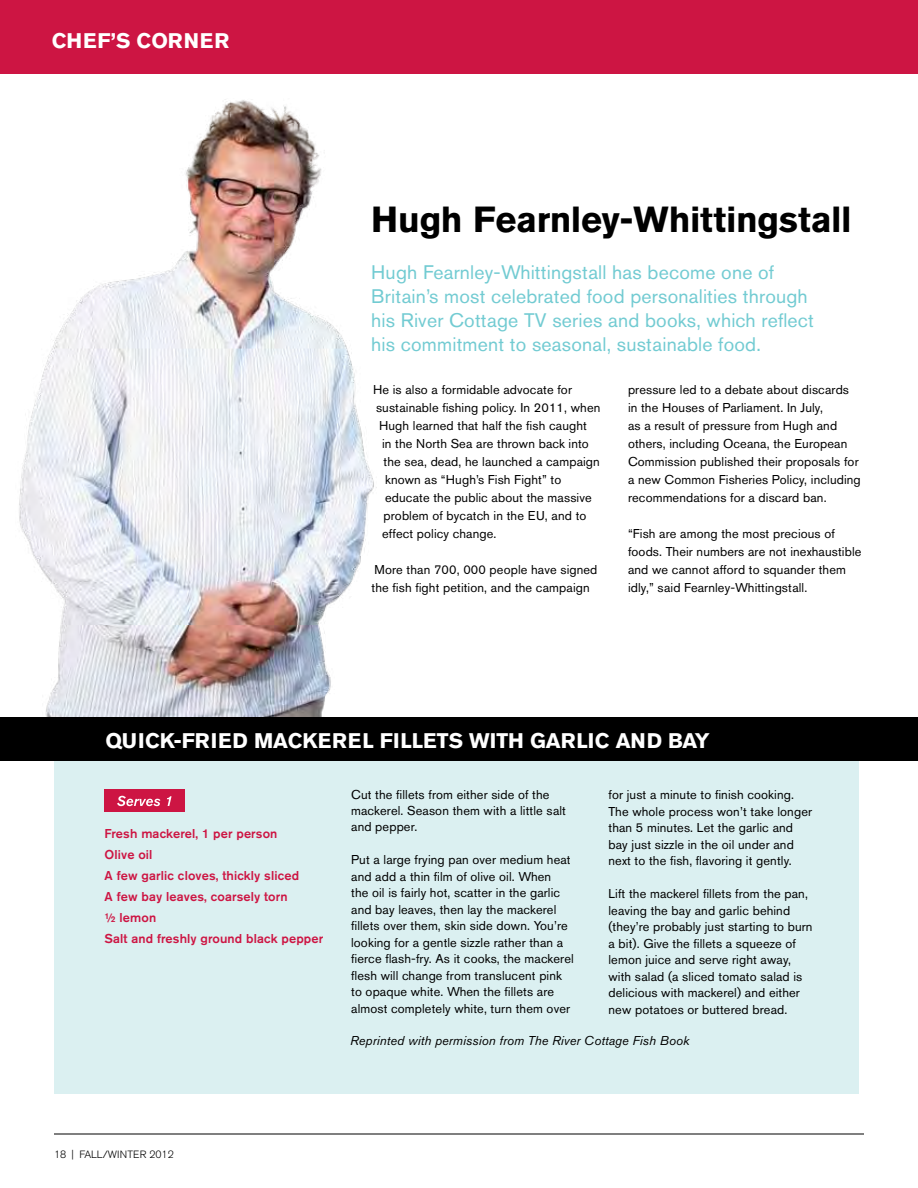
<style>
.page{position:relative;width:918px;height:1188px;background:#fff}
.page>*{position:absolute;margin:0;border:0;box-sizing:border-box;transform-origin:0 0}
.t1{font:700 36px "Akzidenz Grotesk BQ";letter-spacing:-.005em;color:#000}
.t2{font:700 21px "Akzidenz Grotesk BQ";color:#fff}
.t3{font:700 21px "Akzidenz Grotesk BQ";letter-spacing:.04em;color:#fff}
.t4{font:19.5px/24px "Akzidenz Grotesk BQ";letter-spacing:.01em;color:#72cbd2}
.t5{font:12.75px/16.5px "Akzidenz Grotesk BQ";letter-spacing:.01em;color:#000}
.t6{font:500 12.75px/21px "Akzidenz Grotesk BQ";letter-spacing:.01em;color:#cd1543}
.t7{font:italic 12.75px "Akzidenz Grotesk BQ";letter-spacing:.01em;color:#000}
.t8{font:300 10.5px "Akzidenz Grotesk BQ";color:#000}
</style>
<div class="page">
<hr style="left:54px;top:1134px;width:810px;height:1px;background:#000">
<img style="left:19px;top:99px;width:358px;height:618px">
<div style="left:0;top:0;width:918px;height:74px;background:#cd1543"></div>
<div style="left:54px;top:717px;width:805px;height:377px;background:#dbf0f1"></div>
<div style="left:0;top:717px;width:918px;height:43px;background:#000"></div>
<div style="left:104px;top:789px;width:81px;height:23px;background:#cd1543"></div>
<svg style="left:117px;top:796px;width:55px;height:10px"></svg>
<h2 class="t3" style="left:52px;top:29px;width:179px">TITLECHEF’S CORNER</h2>
<h1 class="t1" style="left:371px;top:199px;width:482px">HUGH FEARNLEY-WHITTINGSTALL</h1>
<h3 class="t4" style="left:371px;top:260px;width:444px">Hugh Fearnley-Whittingstall has become one of Britain’s most celebrated food personalities through his River Cottage TV series and books, which reflect his commitment to seasonal, sustainable food.</h3>
<p class="t5" style="left:373px;top:381px;width:200px">He is also a formidable advocate for</p>
<p class="t5" style="left:376px;top:399px;width:226px">sustainable fishing policy. In 2011, when</p>
<p class="t5" style="left:379px;top:417px;width:209px">Hugh learned that half the fish caught</p>
<p class="t5" style="left:382px;top:435px;width:208px">in the North Sea are thrown back into</p>
<p class="t5" style="left:384px;top:453px;width:218px">the sea, dead, he launched a campaign</p>
<p class="t5" style="left:385px;top:471px;width:178px">known as “Hugh’s Fish Fight” to</p>
<p class="t5" style="left:385px;top:489px;width:208px">educate the public about the massive</p>
<p class="t5" style="left:384px;top:507px;width:204px">problem of bycatch in the EU, and to</p>
<p class="t5" style="left:382px;top:525px;width:116px">effect policy change.</p>
<p class="t5" style="left:372px;top:560px;width:227px;line-height:18px">More than 700, 000 people have signed the fish fight petition, and the campaign</p>
<p class="t5" style="left:628px;top:380px;width:234px;line-height:18px">pressure led to a debate about discards in the Houses of Parliament. In July,<br>as a result of pressure from Hugh and others, including Oceana, the European Commission published their proposals for a new Common Fisheries Policy, including recommendations for a discard ban.</p>
<p class="t5" style="left:628px;top:524px;width:235px;line-height:18px">“Fish are among the most precious of foods. Their numbers are not inexhaustible and we cannot afford to squander them idly,” said Fearnley-Whittingstall.</p>
<h2 class="t2" style="left:105px;top:728px;width:606px">QU ICK-FRIED MACKEREL FILLETS WITH GARLIC AND BAY</h2>
<p class="t6" style="left:105px;top:823px;width:220px">Fresh mackerel, 1 per person<br>Olive oil<br>A few garlic cloves, thickly sliced<br>A few bay leaves, coarsely torn<br>½ lemon<br>Salt and freshly ground black pepper</p>
<p class="t5" style="left:351px;top:786px;width:216px">Cut the fillets from either side of the mackerel. Season them with a little salt and pepper.</p>
<p class="t5" style="left:351px;top:852px;width:224px">Put a large frying pan over medium heat and add a thin film of olive oil. When<br>the oil is fairly hot, scatter in the garlic and bay leaves, then lay the mackerel fillets over them, skin side down. You’re looking for a gentle sizzle rather than a fierce flash-fry. As it cooks, the mackerel flesh will change from translucent pink to opaque white. When the fillets are almost completely white, turn them over</p>
<p class="t5" style="left:609px;top:787px;width:205px">for just a minute to finish cooking.<br>The whole process won’t take longer than 5 minutes. Let the garlic and bay just sizzle in the oil under and next to the fish, flavoring it gently.</p>
<p class="t5" style="left:609px;top:886px;width:206px">Lift the mackerel fillets from the pan, leaving the bay and garlic behind (they’re probably just starting to burn a bit). Give the fillets a squeeze of lemon juice and serve right away, with salad (a sliced tomato salad is delicious with mackerel) and either new potatoes or buttered bread.</p>
<p class="t7" style="left:350px;top:1032px;width:341px">Reprinted with permission from The River Cottage Fish Book</p>
<p class="t8" style="left:54px;top:1149px;width:121px">18 | FALL/WINTER 2012</p>
</div>
